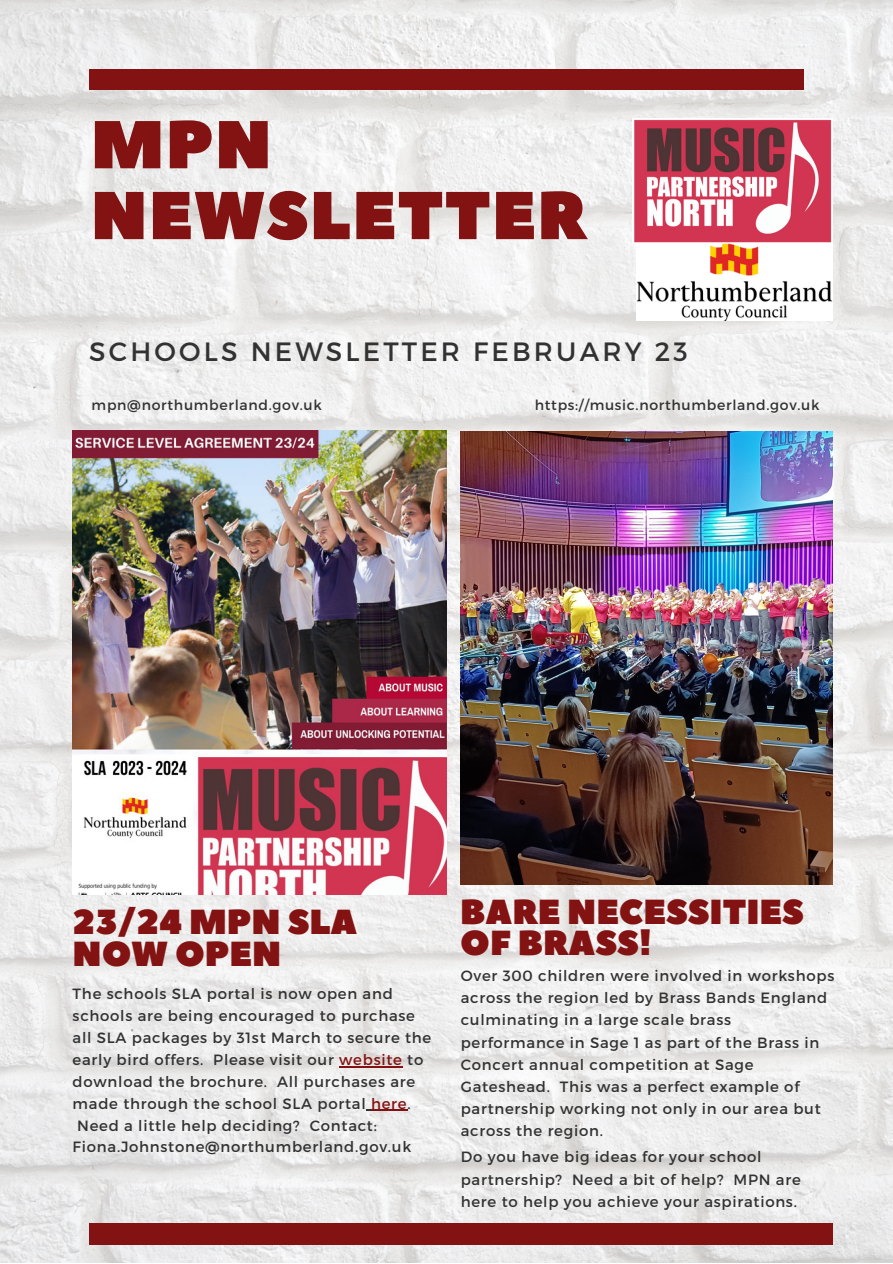
<style>
.page{position:relative;width:893px;height:1264px;background:#fff}
.page>*{position:absolute;margin:0;border:0;box-sizing:border-box;transform-origin:0 0}
.t1{font:67.5px/70.8px "Peace Sans";letter-spacing:.02em;color:#821312}
.t2{font:34.65px/31.5px "Peace Sans";color:#821312}
.t3{font:26.4px "Montserrat";letter-spacing:.12em;color:#323232}
.t4{font:14.85px/22.2px "Montserrat";letter-spacing:.05em;color:#323232}
.t5{font:14.1px "Montserrat";letter-spacing:.05em;color:#323232}
.s1{color:#821312}
</style>
<div class="page">
<img style="left:0;top:0;width:892px;height:1262px">
<img style="left:73px;top:430px;width:373px;height:464px">
<div style="left:89px;top:69px;width:714px;height:21px;background:#821312"></div>
<div style="left:89px;top:1223px;width:743px;height:21px;background:#821312"></div>
<img style="left:632px;top:119px;width:200px;height:124px">
<img style="left:637px;top:243px;width:195px;height:78px">
<hr style="left:339px;top:1065px;width:63px;height:2px;background:#821312">
<hr style="left:371px;top:1109px;width:36px;height:2px;background:#821312">
<img style="left:460px;top:431px;width:372px;height:453px">
<h1 class="t1" style="left:91px;top:112px;width:497px">MPN<br>NEWSLETTER</h1>
<h3 class="t3" style="left:89px;top:334px;width:600px">SCHOOLS NEWSLETTER FEBRUARY 23</h3>
<p class="t5" style="left:92px;top:396px;width:232px">mpn@northumberland.gov.uk</p>
<p class="t5" style="left:534px;top:396px;width:286px">https://music.northumberland.gov.uk</p>
<h2 class="t2" style="left:73px;top:907px;width:286px">23/24 MPN SLA<br>NOW OPEN</h2>
<p class="t4" style="left:73px;top:981px;width:322px">The schools SLA portal is now open and</p>
<p class="t4" style="left:73px;top:1003px;width:344px">schools are being encouraged to purchase</p>
<p class="t4" style="left:73px;top:1025px;width:360px">all SLA packages by 31st March to secure the</p>
<p class="t4" style="left:73px;top:1047px;width:352px">early bird offers. Please visit our <span class="s1">website</span> to</p>
<p class="t4" style="left:73px;top:1069px;width:344px">download the brochure. All purchases are</p>
<p class="t4" style="left:73px;top:1091px;width:339px">made through the school SLA portal <span class="s1">here</span>.</p>
<p class="t4" style="left:77px;top:1113px;width:301px">Need a little help deciding? Contact:</p>
<p class="t4" style="left:73px;top:1135px;width:340px">Fiona.Johnstone@northumberland.gov.uk</p>
<h2 class="t2" style="left:460px;top:897px;width:345px">BARE NECESSITIES<br>OF BRASS!</h2>
<p class="t4" style="left:460px;top:963px;width:375px">Over 300 children were involved in workshops across the region led by Brass Bands England culminating in a large scale brass performance in Sage 1 as part of the Brass in Concert annual competition at Sage Gateshead. This was a perfect example of partnership working not only in our area but across the region.</p>
<p class="t4" style="left:460px;top:1145px;width:341px">Do you have big ideas for your school partnership? Need a bit of help? MPN are here to help you achieve your aspirations.</p>
</div>
